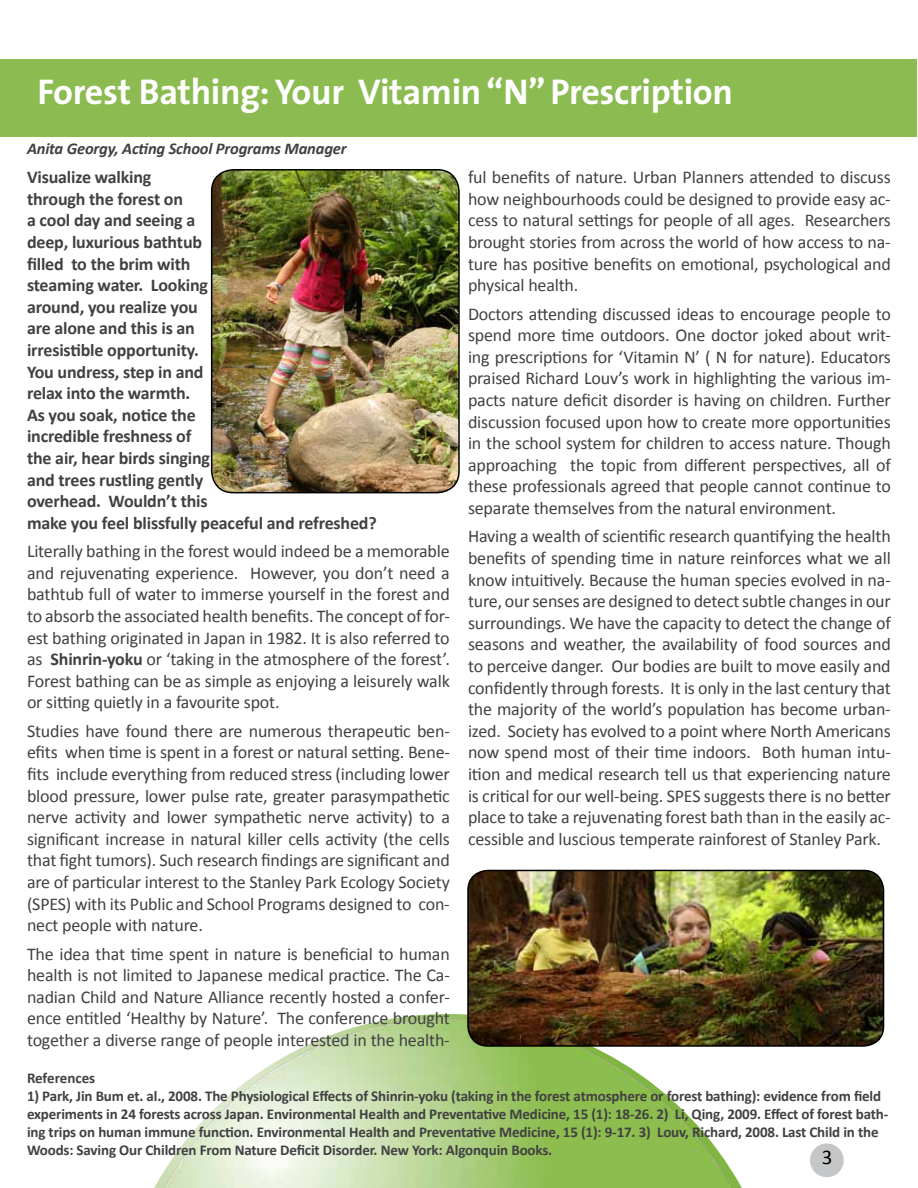
<style>
.page{position:relative;width:918px;height:1188px;background:#fff}
.page>*{position:absolute;margin:0;border:0;box-sizing:border-box;transform-origin:0 0}
.t1{font:700 36px "The Sans";letter-spacing:-.01em;color:#fff}
.t2{font:21px "Calibri";color:#000}
.t3{font:18px/21.6px "Calibri";letter-spacing:-.01em;color:#414042;text-align:justify}
.t4{font:700 18px/21.6px "Calibri";letter-spacing:-.01em;color:#414042}
.t5{font:italic 700 16.5px "Calibri";letter-spacing:-.01em;color:#414042}
.t6{font:700 15px/18px "Calibri";letter-spacing:-.01em;color:#414042}
.s1{font-weight:700}
</style>
<div class="page">
<div style="left:1px;top:59px;width:916px;height:78px;background:#8bbb51"></div>
<img style="left:154px;top:1014px;width:588px;height:174px">
<div style="left:810px;top:1143px;width:34px;height:34px;background:#c4c6c8;border-radius:50%"></div>
<img style="left:212px;top:170px;width:247px;height:323px">
<div style="left:211px;top:169px;width:249px;height:324px;border:2px solid #000;border-radius:22px"></div>
<img style="left:468px;top:870px;width:416px;height:176px">
<div style="left:467px;top:870px;width:417px;height:177px;border:2px solid #000;border-radius:20px"></div>
<h1 class="t1" style="left:38px;top:62px;width:697px">Forest Bathing: Your Vitamin “N” Prescription</h1>
<p class="t5" style="left:27px;top:138px;width:321px">Anita Georgy, Acting School Programs Manager</p>
<p class="t4" style="left:27px;top:167px;width:351px">Visualize walking<br>through the forest on<br>a cool day and seeing a<br>deep, luxurious bathtub<br>filled to the brim with<br>steaming water. Looking<br>around, you realize you<br>are alone and this is an<br>irresistible opportunity.<br>You undress, step in and<br>relax into the warmth.<br>As you soak, notice the<br>incredible freshness of<br>the air, hear birds singing<br>and trees rustling gently<br>overhead. Wouldn’t this<br>make you feel blissfully peaceful and refreshed?</p>
<p class="t3" style="left:27px;top:541px;width:424px">Literally bathing in the forest would indeed be a memorable and rejuvenating experience. However, you don’t need a bathtub full of water to immerse yourself in the forest and to absorb the associated health benefits. The concept of for&shy;est bathing originated in Japan in 1982. It is also referred to as <span class="s1">Shinrin-yoku</span> or ‘taking in the atmosphere of the forest’.<br>Forest bathing can be as simple as enjoying a leisurely walk or sitting quietly in a favourite spot.</p>
<p class="t3" style="left:27px;top:720px;width:424px">Studies have found there are numerous therapeutic ben&shy;efits when time is spent in a forest or natural setting. Bene&shy;fits include everything from reduced stress (including lower blood pressure, lower pulse rate, greater parasympathetic nerve activity and lower sympathetic nerve activity) to a significant increase in natural killer cells activity (the cells that fight tumors). Such research findings are significant and are of particular interest to the Stanley Park Ecology Society (SPES) with its Public and School Programs designed to con&shy;nect people with nature.</p>
<p class="t3" style="left:27px;top:943px;width:424px">The idea that time spent in nature is beneficial to human health is not limited to Japanese medical practice. The Ca&shy;nadian Child and Nature Alliance recently hosted a confer&shy;ence entitled ‘Healthy by Nature’. The conference brought together a diverse range of people interested in the health-</p>
<p class="t3" style="left:468px;top:167px;width:424px">ful benefits of nature. Urban Planners attended to discuss how neighbourhoods could be designed to provide easy ac&shy;cess to natural settings for people of all ages. Researchers brought stories from across the world of how access to na&shy;ture has positive benefits on emotional, psychological and physical health.</p>
<p class="t3" style="left:468px;top:303px;width:424px">Doctors attending discussed ideas to encourage people to spend more time outdoors. One doctor joked about writ&shy;ing prescriptions for ‘Vitamin N’ ( N for nature). Educators praised Richard Louv’s work in highlighting the various im&shy;pacts nature deficit disorder is having on children. Further discussion focused upon how to create more opportunities in the school system for children to access nature. Though approaching the topic from different perspectives, all of these professionals agreed that people cannot continue to separate themselves from the natural environment.</p>
<p class="t3" style="left:468px;top:526px;width:424px">Having a wealth of scientific research quantifying the health benefits of spending time in nature reinforces what we all know intuitively. Because the human species evolved in na&shy;ture, our senses are designed to detect subtle changes in our surroundings. We have the capacity to detect the change of seasons and weather, the availability of food sources and to perceive danger. Our bodies are built to move easily and confidently through forests. It is only in the last century that the majority of the world’s population has become urban&shy;ized. Society has evolved to a point where North Americans now spend most of their time indoors. Both human intu&shy;ition and medical research tell us that experiencing nature is critical for our well-being. SPES suggests there is no better place to take a rejuvenating forest bath than in the easily ac&shy;cessible and luscious temperate rainforest of Stanley Park.</p>
<p class="t6" style="left:27px;top:1069px;width:70px">References</p>
<p class="t6" style="left:27px;top:1087px;width:863px">1) Park, Jin Bum et. al., 2008. The Physiological Effects of Shinrin-yoku (taking in the forest atmosphere or forest bathing): evidence from field experiments in 24 forests across Japan. Environmental Health and Preventative Medicine, 15 (1): 18-26. 2) Li, Qing, 2009. Effect of forest bath&shy;ing trips on human immune function. Environmental Health and Preventative Medicine, 15 (1): 9-17. 3) Louv, Richard, 2008. Last Child in the Woods: Saving Our Children From Nature Deficit Disorder. New York: Algonquin Books.</p>
<p class="t2" style="left:822px;top:1143px;width:12px">3</p>
</div>
